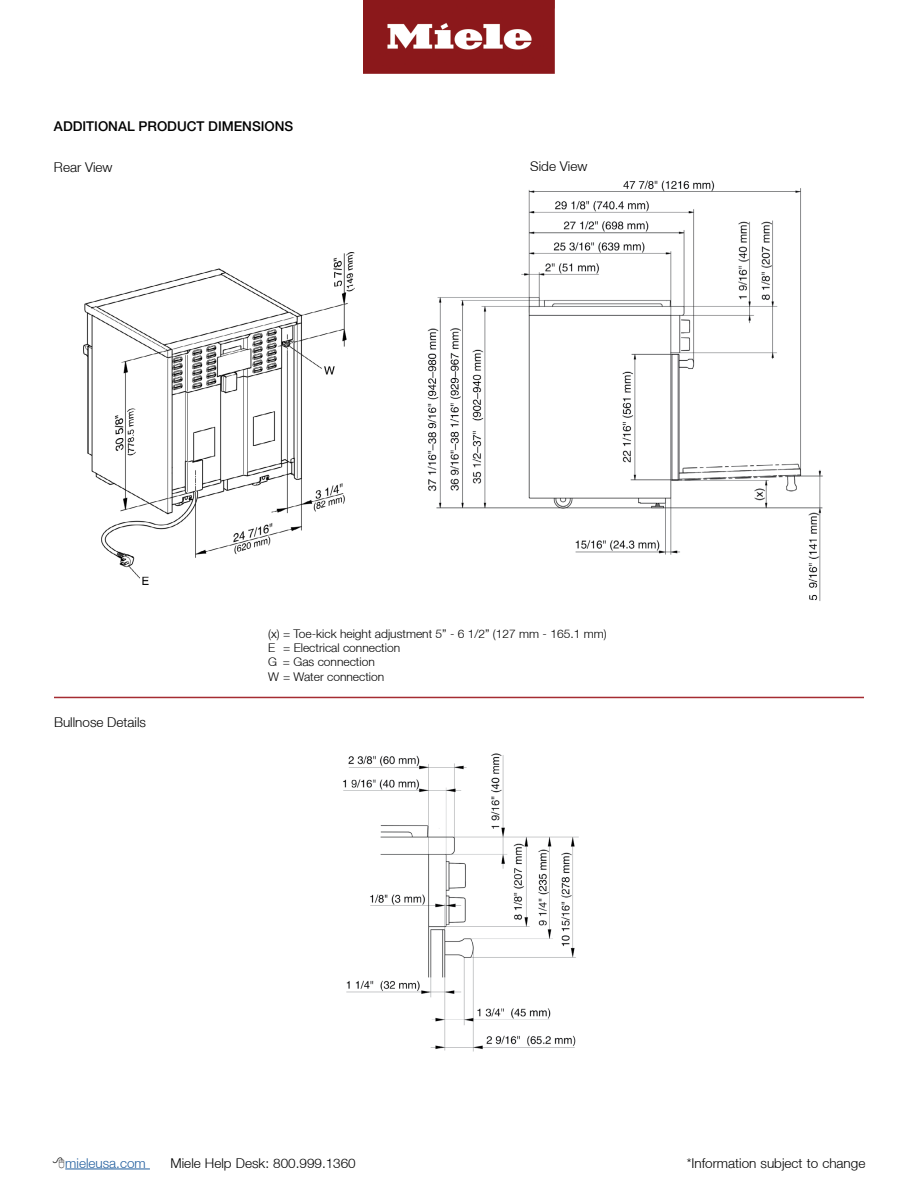
<style>
.page{position:relative;width:918px;height:1188px;background:#fff}
.page>*{position:absolute;margin:0;border:0;box-sizing:border-box;transform-origin:0 0}
.t1{font:300 13.5px "Helvetica Neue LT";color:#000}
.t2{font:500 13.5px "Helvetica Neue LT";color:#000}
.t3{font:300 13.5px "Helvetica Neue LT";color:#215e9e}
.t4{font:300 12px/14.4px "Helvetica Neue LT";color:#000}
</style>
<div class="page">
<img style="left:83px;top:253px;width:272px;height:332px">
<img style="left:363px;top:0;width:192px;height:73px">
<hr style="left:65px;top:1169px;width:85px;height:1px;background:#215e9e">
<img style="left:427px;top:180px;width:396px;height:421px">
<img style="left:343px;top:753px;width:236px;height:299px">
<hr style="left:54px;top:697px;width:810px;height:1px;background:#a52c32">
<p class="t2" style="left:54px;top:118px;width:241px">ADDITIONAL PRODUCT DIMENSIONS</p>
<p class="t1" style="left:54px;top:159px;width:60px">Rear View</p>
<p class="t1" style="left:530px;top:158px;width:59px">Side View</p>
<p class="t1" style="left:54px;top:714px;width:94px">Bullnose Details</p>
<p class="t4" style="left:268px;top:626px;width:340px">(x) = Toe-kick height adjustment 5” - 6 1/2” (127 mm - 165.1 mm)<br>E = Electrical connection<br>G = Gas connection<br>W = Water connection</p>
<p class="t3" style="left:65px;top:1155px;width:82px">mieleusa.com</p>
<p class="t1" style="left:171px;top:1155px;width:187px">Miele Help Desk: 800.999.1360</p>
<p class="t1" style="left:687px;top:1155px;width:180px">*Information subject to change</p>
</div>
